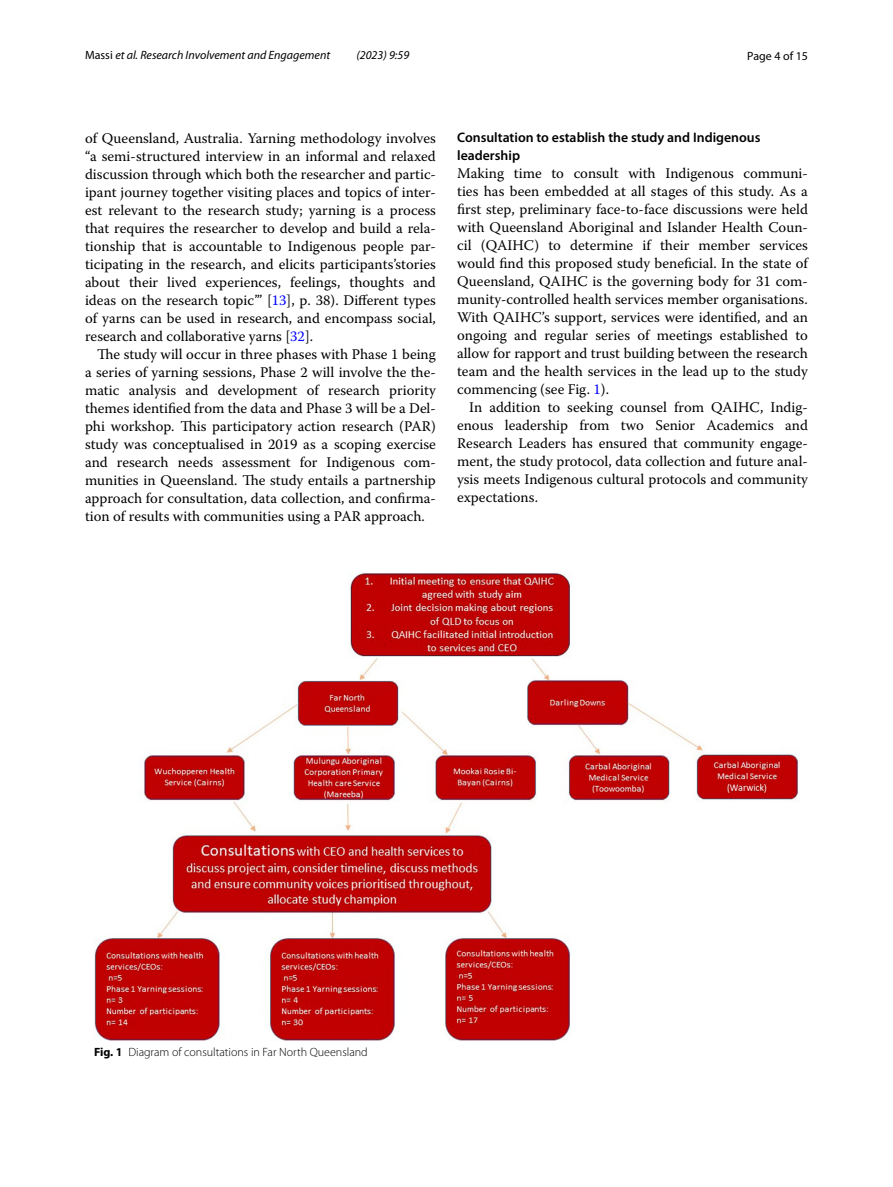
<style>
.page{position:relative;width:893px;height:1187px;background:#fff}
.page>*{position:absolute;margin:0;border:0;box-sizing:border-box;transform-origin:0 0}
.t1{font:14.7px/18px "Warnock Pro";color:#000;text-align:justify}
.t2{font:600 13.8px/18px "Myriad Pro";color:#000}
.t3{font:italic 12px "Myriad Pro";color:#000}
.t4{font:300 12px "Myriad Pro";color:#000}
.t5{font:12px "Myriad Pro";color:#000}
.s1{font-style:normal}
.s2{color:#00f}
.s3{font-weight:700}
</style>
<div class="page">
<img style="left:94px;top:571px;width:704px;height:469px">
<p class="t3" style="left:85px;top:48px;width:247px"><span class="s1">Massi</span> et al. Research Involvement and Engagement</p>
<p class="t3" style="left:356px;top:48px;width:54px">(2023) 9:59</p>
<p class="t5" style="left:747px;top:48px;width:62px">Page 4 of 15</p>
<p class="t1" style="left:85px;top:128px;width:352px">of Queensland, Australia. Yarning methodology involves “a semi-structured interview in an informal and relaxed discussion through which both the researcher and partic&shy;ipant journey together visiting places and topics of inter&shy;est relevant to the research study; yarning is a process that requires the researcher to develop and build a rela&shy;tionship that is accountable to Indigenous people par&shy;ticipating in the research, and elicits participants’stories about their lived experiences, feelings, thoughts and ideas on the research topic’” [<span class="s2">13</span>], p. 38). Different types of yarns can be used in research, and encompass social, research and collaborative yarns [<span class="s2">32</span>].</p>
<p class="t1" style="left:85px;top:344px;width:352px;text-indent:12px">The study will occur in three phases with Phase 1 being a series of yarning sessions, Phase 2 will involve the the&shy;matic analysis and development of research priority themes identified from the data and Phase 3 will be a Del&shy;phi workshop. This participatory action research (PAR) study was conceptualised in 2019 as a scoping exercise and research needs assessment for Indigenous com&shy;munities in Queensland. The study entails a partnership approach for consultation, data collection, and confirma&shy;tion of results with communities using a PAR approach.</p>
<p class="t2" style="left:457px;top:128px;width:305px">Consultation to establish the study and Indigenous leadership</p>
<p class="t1" style="left:457px;top:164px;width:352px">Making time to consult with Indigenous communi&shy;ties has been embedded at all stages of this study. As a first step, preliminary face-to-face discussions were held with Queensland Aboriginal and Islander Health Coun&shy;cil (QAIHC) to determine if their member services would find this proposed study beneficial. In the state of Queensland, QAIHC is the governing body for 31 com&shy;munity-controlled health services member organisations.<br>With QAIHC’s support, services were identified, and an ongoing and regular series of meetings established to allow for rapport and trust building between the research team and the health services in the lead up to the study commencing (see Fig. <span class="s2">1</span>).</p>
<p class="t1" style="left:457px;top:398px;width:352px;text-indent:12px">In addition to seeking counsel from QAIHC, Indig&shy;enous leadership from two Senior Academics and Research Leaders has ensured that community engage&shy;ment, the study protocol, data collection and future anal&shy;ysis meets Indigenous cultural protocols and community expectations.</p>
<p class="t4" style="left:94px;top:1045px;width:275px"><span class="s3">Fig. 1</span> Diagram of consultations in Far North Queensland</p>
</div>
